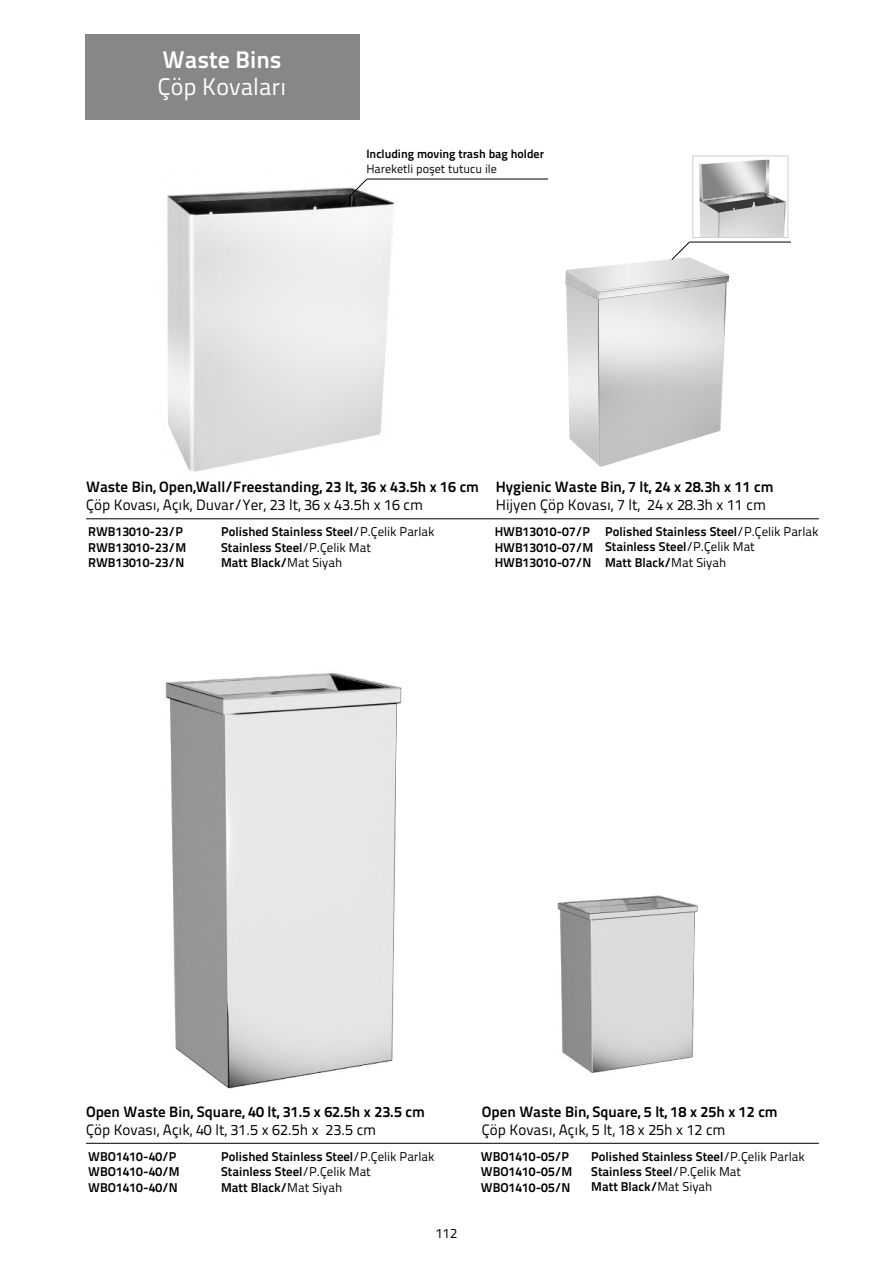
<style>
.page{position:relative;width:893px;height:1263px;background:#fff}
.page>*{position:absolute;margin:0;border:0;box-sizing:border-box;transform-origin:0 0}
.t1{font:24px "Titillium Text 25 L 400 wt";color:#fff}
.t2{font:24px "Titillium Text 25 L 800 wt";color:#fff}
.t3{font:15px "Titillium Text 25 L 800 wt";color:#000}
.t4{font:15px "Titillium Text 25 L 400 wt";color:#000}
.t5{font:13.5px "Titillium Text 25 L 400 wt";color:#000}
.t6{font:12.75px/15.3px "Titillium Text 25 L 800 wt";color:#000}
.t7{font:12px "Titillium Text 25 L 800 wt";color:#020203}
.t8{font:12px "Titillium Text 25 L 400 wt";color:#020203}
.s1{font-family:"Titillium Text 25 L 400 wt"}
</style>
<div class="page">
<img style="left:565px;top:229px;width:187px;height:238px">
<img style="left:695px;top:159px;width:91px;height:77px">
<div style="left:693px;top:156px;width:95px;height:82px;border:1px solid #d0cecf"></div>
<img style="left:167px;top:178px;width:231px;height:294px">
<hr style="left:367px;top:179px;width:181px;height:1px;background:#000">
<hr style="left:689px;top:242px;width:102px;height:1px;background:#000">
<svg style="left:349px;top:179px;width:18px;height:18px"></svg>
<svg style="left:671px;top:242px;width:19px;height:18px"></svg>
<hr style="left:86px;top:1143px;width:733px;height:1px;background:#000">
<div style="left:85px;top:34px;width:274px;height:85px;background:#878787"></div>
<hr style="left:86px;top:518px;width:733px;height:1px;background:#000">
<img style="left:557px;top:895px;width:141px;height:178px">
<img style="left:165px;top:671px;width:237px;height:418px">
<h1 class="t2" style="left:163px;top:41px;width:121px">Waste Bins</h1>
<h1 class="t1" style="left:158px;top:69px;width:130px">Çöp Kovaları</h1>
<p class="t7" style="left:366px;top:145px;width:179px">Including moving trash bag holder</p>
<p class="t8" style="left:366px;top:159px;width:132px">Hareketli poşet tutucu ile</p>
<p class="t3" style="left:86px;top:475px;width:394px">Waste Bin, Open,Wall/Freestanding, 23 lt, 36 x 43.5h x 16 cm</p>
<p class="t4" style="left:86px;top:494px;width:338px">Çöp Kovası, Açık, Duvar/Yer, 23 lt, 36 x 43.5h x 16 cm</p>
<p class="t3" style="left:496px;top:475px;width:279px">Hygienic Waste Bin, 7 lt, 24 x 28.3h x 11 cm</p>
<p class="t4" style="left:496px;top:494px;width:272px">Hijyen Çöp Kovası, 7 lt, 24 x 28.3h x 11 cm</p>
<p class="t6" style="left:221px;top:523px;width:215px">Polished Stainless Steel<span class="s1">/P.Çelik Parlak<br></span>Stainless Steel<span class="s1">/P.Çelik Mat<br></span>Matt Black/<span class="s1">Mat Siyah</span></p>
<p class="t6" style="left:605px;top:523px;width:215px">Polished Stainless Steel<span class="s1">/P.Çelik Parlak<br></span>Stainless Steel<span class="s1">/P.Çelik Mat<br></span>Matt Black/<span class="s1">Mat Siyah</span></p>
<p class="t6" style="left:88px;top:523px;width:99px">RWB13010-23/P<br>RWB13010-23/M<br>RWB13010-23/N</p>
<p class="t6" style="left:495px;top:523px;width:100px">HWB13010-07/P<br>HWB13010-07/M<br>HWB13010-07/N</p>
<p class="t3" style="left:86px;top:1100px;width:340px">Open Waste Bin, Square, 40 lt, 31.5 x 62.5h x 23.5 cm</p>
<p class="t4" style="left:86px;top:1118px;width:292px">Çöp Kovası, Açık, 40 lt, 31.5 x 62.5h x 23.5 cm</p>
<p class="t3" style="left:482px;top:1100px;width:297px">Open Waste Bin, Square, 5 lt, 18 x 25h x 12 cm</p>
<p class="t4" style="left:482px;top:1118px;width:245px">Çöp Kovası, Açık, 5 lt, 18 x 25h x 12 cm</p>
<p class="t6" style="left:221px;top:1148px;width:215px">Polished Stainless Steel<span class="s1">/P.Çelik Parlak<br></span>Stainless Steel<span class="s1">/P.Çelik Mat<br></span>Matt Black/<span class="s1">Mat Siyah</span></p>
<p class="t6" style="left:591px;top:1148px;width:215px">Polished Stainless Steel<span class="s1">/P.Çelik Parlak<br></span>Stainless Steel<span class="s1">/P.Çelik Mat<br></span>Matt Black/<span class="s1">Mat Siyah</span></p>
<p class="t6" style="left:88px;top:1148px;width:93px">WBO1410-40/P<br>WBO1410-40/M<br>WBO1410-40/N</p>
<p class="t6" style="left:481px;top:1148px;width:93px">WBO1410-05/P<br>WBO1410-05/M<br>WBO1410-05/N</p>
<p class="t5" style="left:436px;top:1223px;width:23px">112</p>
</div>
